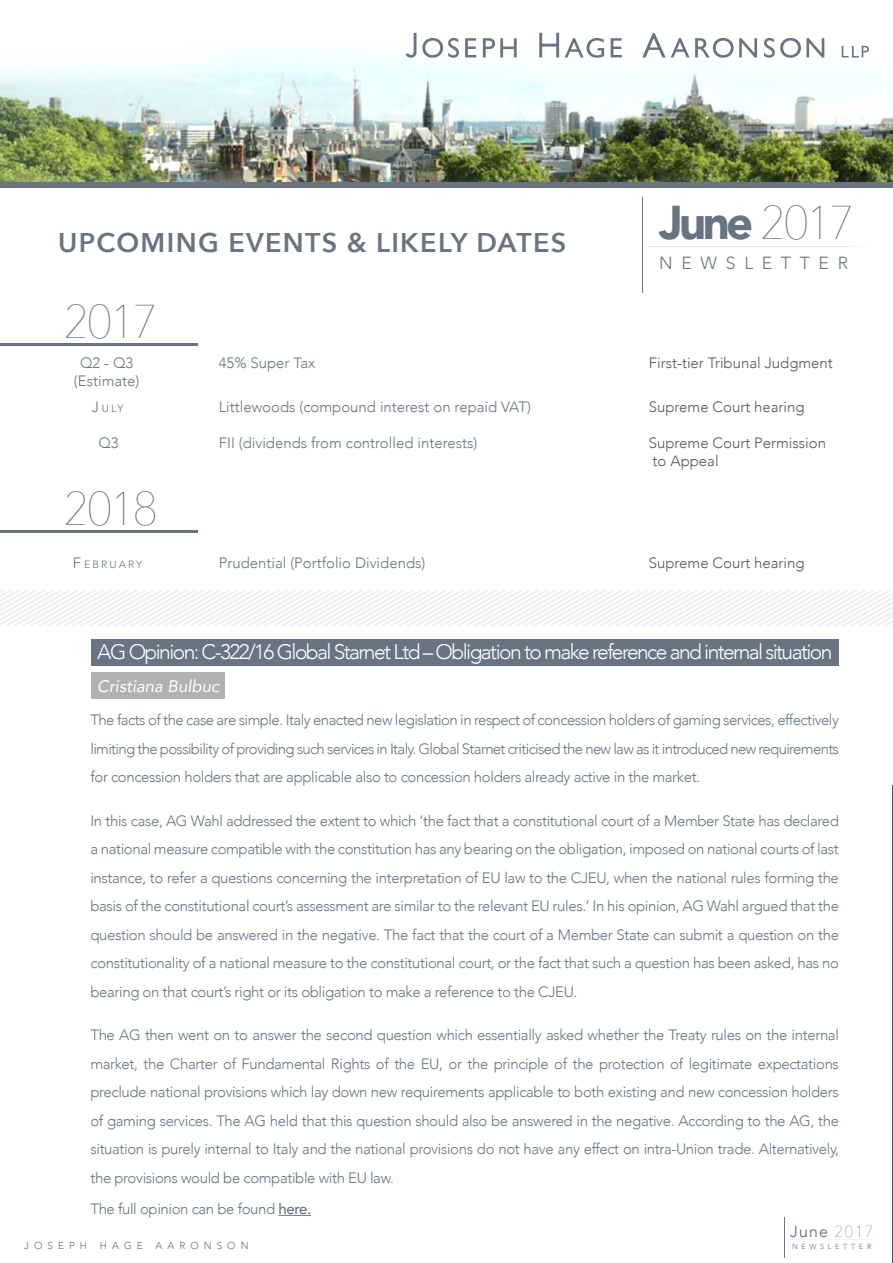
<style>
.page{position:relative;width:893px;height:1263px;background:#fff}
.page>*{position:absolute;margin:0;border:0;box-sizing:border-box;transform-origin:0 0}
.t1{font:900 47.25px "Avenir";color:#687482}
.t2{font:200 47.25px "Avenir Next";letter-spacing:-.075em;color:#687482}
.t3{font:600 27px "Avenir Next";letter-spacing:.05em;color:#687482}
.t4{font:300 21px "Avenir";letter-spacing:-.075em;color:#fff}
.t5{font:300 17.55px "Avenir";letter-spacing:.5em;color:#687482}
.t6{font:italic 16.8px "Avenir";color:#fff}
.t7{font:15.9px "Avenir";color:#696d75}
.t8{font:300 15px/28.5px "Avenir";letter-spacing:-.025em;color:#687482;text-align:justify}
.t9{font:300 15px "Avenir";color:#687482}
.t10{font:300 15px/18px "Avenir";color:#575756}
.t11{font:300 10.5px "Avenir";letter-spacing:.2em;color:#687482}
.t12{font:300 10.05px "Avenir";letter-spacing:.5em;color:#696d75}
.t13{font:300 7.35px "Avenir";letter-spacing:.5em;color:#696d75}
.s1{font-size:15px}
.s2{font-family:"Avenir Next";font-weight:200}
.s3{font-weight:500}
</style>
<div class="page">
<div style="left:91px;top:639px;width:747px;height:27px;background:#687482"></div>
<img style="left:0;top:45px;width:893px;height:137px">
<hr style="left:642px;top:197px;width:1px;height:96px;background:#687482">
<svg style="left:648px;top:246px;width:213px;height:1px"></svg>
<div style="left:91px;top:673px;width:134px;height:26px;background:#b2b2b2"></div>
<svg style="left:0;top:591px;width:893px;height:34px"></svg>
<hr style="left:0;top:343px;width:197px;height:2px;background:#687482">
<div style="left:0;top:182px;width:893px;height:6px;background:#687482"></div>
<hr style="left:892px;top:785px;width:1px;height:478px;background:#575756">
<hr style="left:278px;top:1215px;width:33px;height:1px;background:#687482">
<svg style="left:406px;top:33px;width:10px;height:25px"></svg>
<svg style="left:422px;top:38px;width:37px;height:20px"></svg>
<svg style="left:465px;top:38px;width:11px;height:19px"></svg>
<svg style="left:483px;top:38px;width:34px;height:19px"></svg>
<svg style="left:539px;top:33px;width:20px;height:24px"></svg>
<svg style="left:565px;top:38px;width:39px;height:20px"></svg>
<svg style="left:611px;top:38px;width:11px;height:19px"></svg>
<svg style="left:695px;top:38px;width:62px;height:20px"></svg>
<svg style="left:764px;top:38px;width:60px;height:20px"></svg>
<svg style="left:642px;top:33px;width:47px;height:24px"></svg>
<svg style="left:842px;top:46px;width:27px;height:11px"></svg>
<hr style="left:0;top:530px;width:197px;height:3px;background:#687482">
<h2 class="t3" style="left:58px;top:220px;width:510px">UPCOMING EVENTS &amp; LIKELY DATES</h2>
<h1 class="t2" style="left:64px;top:282px;width:97px">2017</h1>
<p class="t8" style="left:80px;top:348px;width:55px">Q2 - Q3</p>
<p class="t9" style="left:219px;top:354px;width:98px">45% Super Tax</p>
<p class="t9" style="left:74px;top:372px;width:67px">(Estimate)</p>
<p class="t11" style="left:92px;top:402px;width:33px"><span class="s1">J</span>ULY</p>
<p class="t9" style="left:219px;top:398px;width:314px">Littlewoods (compound interest on repaid VAT)</p>
<p class="t9" style="left:219px;top:434px;width:260px">FII (dividends from controlled interests)</p>
<p class="t8" style="left:98px;top:428px;width:22px">Q3</p>
<h1 class="t2" style="left:64px;top:469px;width:97px">2018</h1>
<p class="t11" style="left:73px;top:558px;width:71px"><span class="s1">F</span>EBRUARY</p>
<p class="t9" style="left:219px;top:554px;width:208px">Prudential (Portfolio Dividends)</p>
<h1 class="t1" style="left:659px;top:182px;width:198px">June <span class="s2">2017</span></h1>
<p class="t5" style="left:659px;top:252px;width:190px">NEWSLETTER</p>
<p class="t10" style="left:649px;top:354px;width:186px">First-tier Tribunal Judgment</p>
<p class="t10" style="left:649px;top:398px;width:157px">Supreme Court hearing</p>
<p class="t10" style="left:649px;top:433px;width:179px">Supreme Court Permission to Appeal</p>
<p class="t10" style="left:649px;top:554px;width:157px">Supreme Court hearing</p>
<h3 class="t4" style="left:97px;top:640px;width:737px">AG Opinion: C-322/16 Global Starnet Ltd – Obligation to make reference and internal situation</h3>
<p class="t6" style="left:97px;top:675px;width:123px">Cristiana Bulbuc</p>
<p class="t8" style="left:90px;top:706px;width:750px">The facts of the case are simple. Italy enacted new legislation in respect of concession holders of gaming services, effectively limiting the possibility of providing such services in Italy. Global Starnet criticised the new law as it introduced new requirements for concession holders that are applicable also to concession holders already active in the market.</p>
<p class="t8" style="left:90px;top:806px;width:750px">In this case, AG Wahl addressed the extent to which ‘the fact that a constitutional court of a Member State has declared a national measure compatible with the constitution has any bearing on the obligation, imposed on national courts of last instance, to refer a questions concerning the interpretation of EU law to the CJEU, when the national rules forming the basis of the constitutional court’s assessment are similar to the relevant EU rules.’ In his opinion, AG Wahl argued that the question should be answered in the negative. The fact that the court of a Member State can submit a question on the constitutionality of a national measure to the constitutional court, or the fact that such a question has been asked, has no bearing on that court’s right or its obligation to make a reference to the CJEU.</p>
<p class="t8" style="left:90px;top:1021px;width:750px">The AG then went on to answer the second question which essentially asked whether the Treaty rules on the internal market, the Charter of Fundamental Rights of the EU, or the principle of the protection of legitimate expectations preclude national provisions which lay down new requirements applicable to both existing and new concession holders of gaming services. The AG held that this question should also be answered in the negative. According to the AG, the situation is purely internal to Italy and the national provisions do not have any effect on intra-Union trade. Alternatively, the provisions would be compatible with EU law.</p>
<p class="t8" style="left:90px;top:1195px;width:222px">The full opinion can be found <span class="s3">here.</span></p>
<p class="t12" style="left:24px;top:1239px;width:64px">JOSEPH</p>
<p class="t12" style="left:100px;top:1239px;width:45px">HAGE</p>
<p class="t12" style="left:156px;top:1239px;width:94px">AARONSON</p>
<p class="t7" style="left:790px;top:1222px;width:85px">June <span class="s2">2017</span></p>
<p class="t13" style="left:792px;top:1242px;width:81px">NEWSLETTER</p>
</div>
